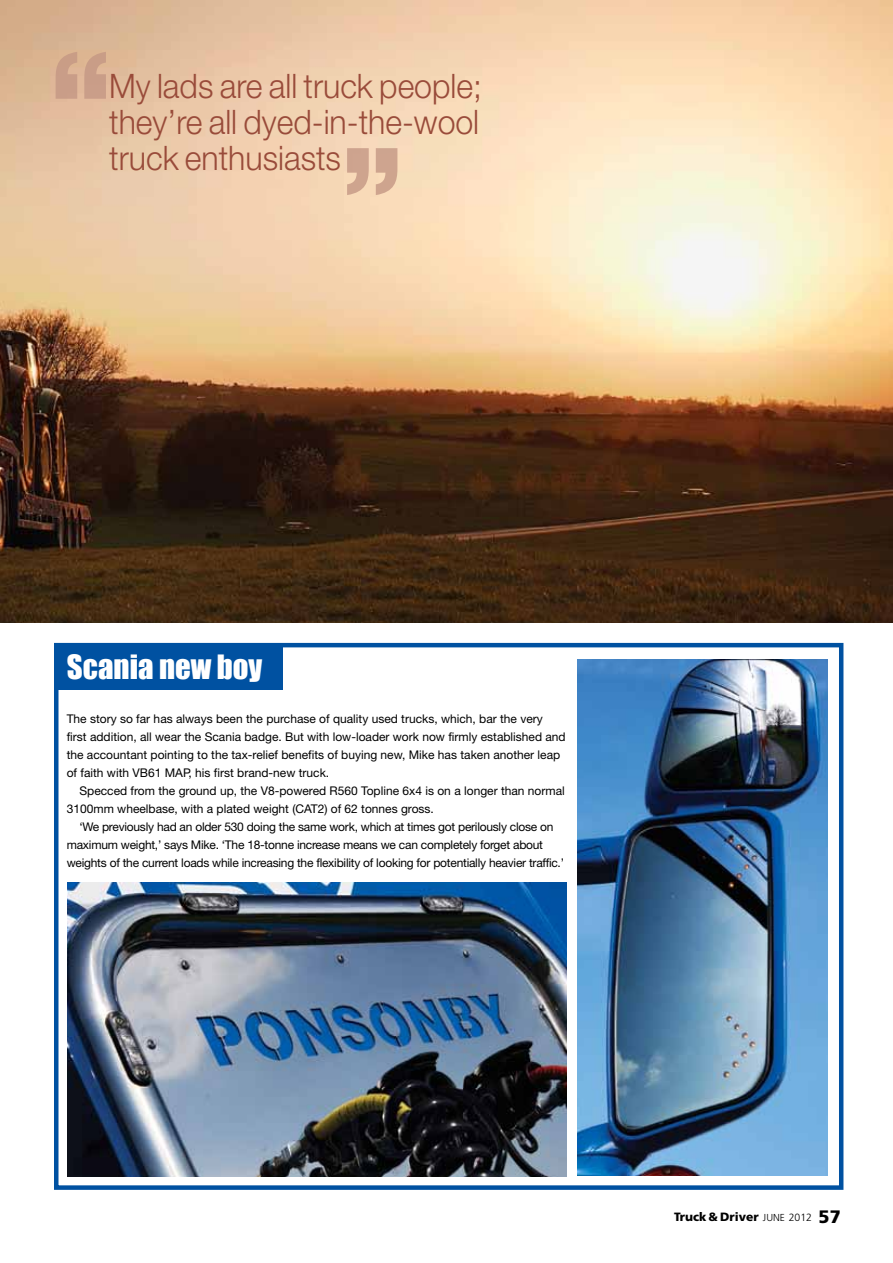
<style>
.page{position:relative;width:893px;height:1263px;background:#fff}
.page>*{position:absolute;margin:0;border:0;box-sizing:border-box;transform-origin:0 0}
.t1{font:900 123.75px "Helvetica Neue LT Pro";color:#c49784;scale:.95 1}
.t2{font:300 33.75px/36px "Helvetica Neue LT Pro";color:#994b3a;text-align:justify;scale:.95 1}
.t3{font:30.75px "Impact";color:#fff}
.t4{font:12px/18px "Helvetica Neue LT Pro";color:#000}
.t5{font:12px/18px "Helvetica Neue LT Pro";letter-spacing:-.02em;color:#000}
.t6{font:900 12px "Frutiger LT Pro";color:#000}
.s1{font-weight:300;font-size:10.2px}
.s2{font-weight:300;font-size:10.5px}
.s3{font-size:18px}
</style>
<div class="page">
<img style="left:0;top:0;width:893px;height:623px">
<div style="left:54px;top:643px;width:789px;height:547px;border:4px solid #0051a1"></div>
<div style="left:56px;top:645px;width:227px;height:45px;background:#0051a1"></div>
<img style="left:67px;top:882px;width:499px;height:294px">
<img style="left:577px;top:659px;width:251px;height:516px">
<h1 class="t1" style="left:50px;top:22px;width:66px">“</h1>
<h2 class="t2" style="left:109px;top:67px;width:394px">My lads are all truck people; they’re all dyed-in-the-wool truck enthusiasts</h2>
<h1 class="t1" style="left:342px;top:118px;width:66px">”</h1>
<h3 class="t3" style="left:67px;top:643px;width:197px">Scania new boy</h3>
<p class="t4" style="left:67px;top:709px;width:500px">The story so far has always been the purchase of quality used trucks, which, bar the very first addition, all wear the Scania badge. But with low-loader work now firmly established and the accountant pointing to the tax-relief benefits of buying new, Mike has taken another leap of faith with VB61 MAP, his first brand-new truck.</p>
<p class="t4" style="left:67px;top:781px;width:500px;text-indent:13px">Specced from the ground up, the V8-powered R560 Topline 6x4 is on a longer than normal<br>3100mm wheelbase, with a plated weight (CAT2) of 62 tonnes gross.</p>
<p class="t5" style="left:67px;top:817px;width:499px;text-indent:13px">‘We previously had an older 530 doing the same work, which at times got perilously close on maximum weight,’ says Mike. ‘The 18-tonne increase means we can completely forget about weights of the current loads while increasing the flexibility of looking for potentially heavier traffic.’</p>
<p class="t6" style="left:674px;top:1210px;width:168px">Truck &amp; Driver <span class="s1">JUNE</span> <span class="s2">2012</span> <span class="s3">57</span></p>
</div>
